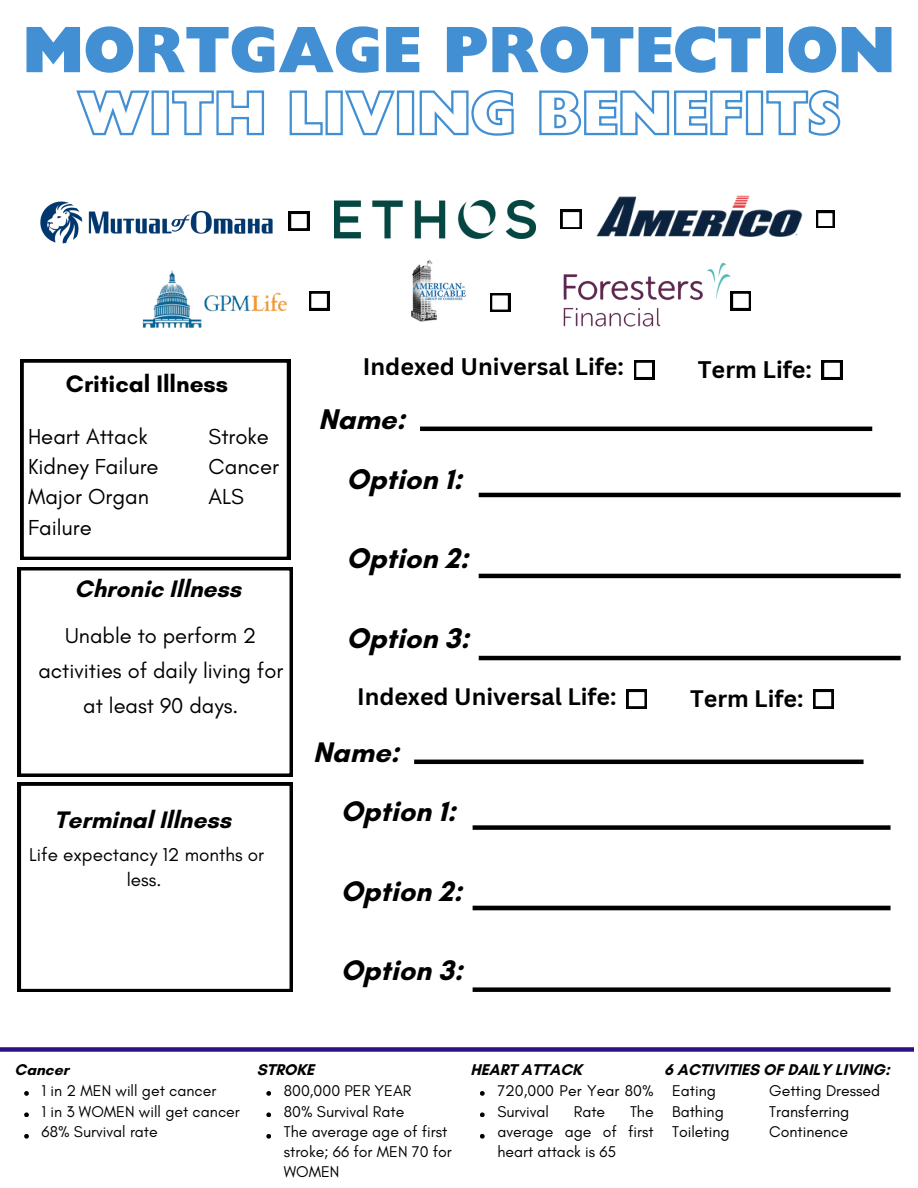
<style>
.page{position:relative;width:918px;height:1188px;background:#fff}
.page>*{position:absolute;margin:0;border:0;box-sizing:border-box;transform-origin:0 0}
.t1{font:700 expanded 65.25px "Gill Sans Display MT Std";color:#4290d3}
.t2{font:700 28.95px "Glacial Indifference";color:#000}
.t3{font:700 28.8px "Glacial Indifference";color:#000}
.t4{font:700 24.3px "Glacial Indifference";color:#000}
.t5{font:700 23.4px "Canva Sans";color:#000}
.t6{font:700 23.25px "Canva Sans";color:#000}
.t7{font:22.05px/30.3px "Glacial Indifference";color:#000}
.t8{font:21.9px/34.8px "Glacial Indifference";color:#000;text-align:center}
.t9{font:18.9px/25.3px "Glacial Indifference";color:#000;text-align:center}
.t10{font:15.9px/20.2px "Glacial Indifference";color:#000}
.t11{font:700 15.9px "Glacial Indifference";color:#000}
</style>
<div class="page">
<img style="left:41px;top:201px;width:232px;height:43px">
<img style="left:335px;top:201px;width:201px;height:37px">
<img style="left:597px;top:196px;width:206px;height:40px">
<img style="left:563px;top:262px;width:170px;height:65px">
<img style="left:142px;top:270px;width:146px;height:58px">
<svg style="left:289px;top:212px;width:20px;height:18px"></svg>
<svg style="left:816px;top:211px;width:19px;height:17px"></svg>
<svg style="left:561px;top:210px;width:21px;height:19px"></svg>
<svg style="left:24px;top:1091px;width:5px;height:5px"></svg>
<svg style="left:24px;top:1112px;width:5px;height:5px"></svg>
<svg style="left:24px;top:1134px;width:5px;height:5px"></svg>
<svg style="left:266px;top:1091px;width:5px;height:5px"></svg>
<svg style="left:266px;top:1112px;width:5px;height:5px"></svg>
<svg style="left:266px;top:1134px;width:5px;height:5px"></svg>
<svg style="left:480px;top:1091px;width:5px;height:5px"></svg>
<svg style="left:480px;top:1112px;width:5px;height:5px"></svg>
<svg style="left:480px;top:1134px;width:5px;height:5px"></svg>
<div style="left:0;top:1047px;width:914px;height:5px;background:#2c1282"></div>
<hr style="left:420px;top:427px;width:452px;height:4px;background:#000">
<hr style="left:479px;top:493px;width:422px;height:4px;background:#000">
<hr style="left:479px;top:574px;width:422px;height:4px;background:#000">
<hr style="left:479px;top:656px;width:422px;height:4px;background:#000">
<svg style="left:634px;top:361px;width:20px;height:18px"></svg>
<svg style="left:822px;top:361px;width:20px;height:18px"></svg>
<hr style="left:414px;top:760px;width:450px;height:4px;background:#000">
<div style="left:473px;top:825px;width:418px;height:5px;background:#000"></div>
<hr style="left:473px;top:906px;width:418px;height:4px;background:#000">
<div style="left:473px;top:987px;width:418px;height:5px;background:#000"></div>
<svg style="left:627px;top:690px;width:20px;height:18px"></svg>
<svg style="left:813px;top:690px;width:20px;height:18px"></svg>
<img style="left:411px;top:260px;width:55px;height:62px">
<svg style="left:20px;top:359px;width:270px;height:201px"></svg>
<svg style="left:76px;top:90px;width:765px;height:46px"></svg>
<svg style="left:18px;top:567px;width:275px;height:209px"></svg>
<svg style="left:18px;top:782px;width:275px;height:210px"></svg>
<svg style="left:309px;top:292px;width:20px;height:18px"></svg>
<svg style="left:490px;top:293px;width:20px;height:19px"></svg>
<svg style="left:731px;top:292px;width:20px;height:18px"></svg>
<p class="t1" style="left:23px;top:28px;width:874px">MORTGAGE PROTECTION</p>
<h2 class="t4" style="left:66px;top:368px;width:164px">Critical Illness</h2>
<p class="t7" style="left:28px;top:421px;width:132px">Heart Attack<br>Kidney Failure<br>Major Organ<br>Failure</p>
<h2 class="t7" style="left:209px;top:421px;width:72px">Stroke<br>Cancer<br>ALS</h2>
<p class="t4" style="left:75px;top:574px;width:168px">Chronic Illness</p>
<p class="t8" style="left:38px;top:618px;width:246px">Unable to perform 2 activities of daily living for at least 90 days.</p>
<p class="t4" style="left:54px;top:805px;width:178px">Terminal Illness</p>
<h2 class="t9" style="left:29px;top:842px;width:236px">Life expectancy 12 months or less.</h2>
<p class="t5" style="left:363px;top:350px;width:263px">Indexed Universal Life:</p>
<p class="t5" style="left:698px;top:353px;width:116px">Term Life:</p>
<p class="t2" style="left:319px;top:401px;width:88px">Name:</p>
<h3 class="t2" style="left:346px;top:461px;width:117px">Option 1:</h3>
<h4 class="t2" style="left:346px;top:541px;width:124px">Option 2:</h4>
<h4 class="t2" style="left:346px;top:621px;width:124px">Option 3:</h4>
<h3 class="t6" style="left:357px;top:680px;width:261px">Indexed Universal Life:</h3>
<h4 class="t6" style="left:690px;top:682px;width:115px">Term Life:</h4>
<h3 class="t3" style="left:313px;top:734px;width:88px">Name:</h3>
<h5 class="t3" style="left:341px;top:794px;width:117px">Option 1:</h5>
<h3 class="t3" style="left:341px;top:873px;width:123px">Option 2:</h3>
<h3 class="t3" style="left:341px;top:952px;width:124px">Option 3:</h3>
<p class="t11" style="left:15px;top:1060px;width:56px">Cancer</p>
<h2 class="t10" style="left:42px;top:1081px;width:200px">1 in 2 MEN will get cancer<br>1 in 3 WOMEN will get cancer<br>68% Survival rate</h2>
<p class="t11" style="left:257px;top:1060px;width:59px">STROKE</p>
<h2 class="t10" style="left:284px;top:1081px;width:170px">800,000 PER YEAR<br>80% Survival Rate<br>The average age of first stroke; 66 for MEN 70 for<br>WOMEN</h2>
<p class="t11" style="left:470px;top:1060px;width:113px">HEART ATTACK</p>
<h3 class="t10" style="left:497px;top:1081px;width:158px">720,000 Per Year 80%<br>Survival</h3>
<h3 class="t10" style="left:497px;top:1101px;width:158px;text-align:justify;text-indent:133px">The average age of first heart attack is 65</h3>
<h3 class="t10" style="left:574px;top:1101px;width:33px">Rate</h3>
<h3 class="t11" style="left:664px;top:1060px;width:227px">6 ACTIVITIES OF DAILY LIVING:</h3>
<h2 class="t10" style="left:672px;top:1081px;width:59px">Eating<br>Bathing<br>Toileting</h2>
<p class="t10" style="left:769px;top:1081px;width:113px">Getting Dressed<br>Transferring<br>Continence</p>
</div>
